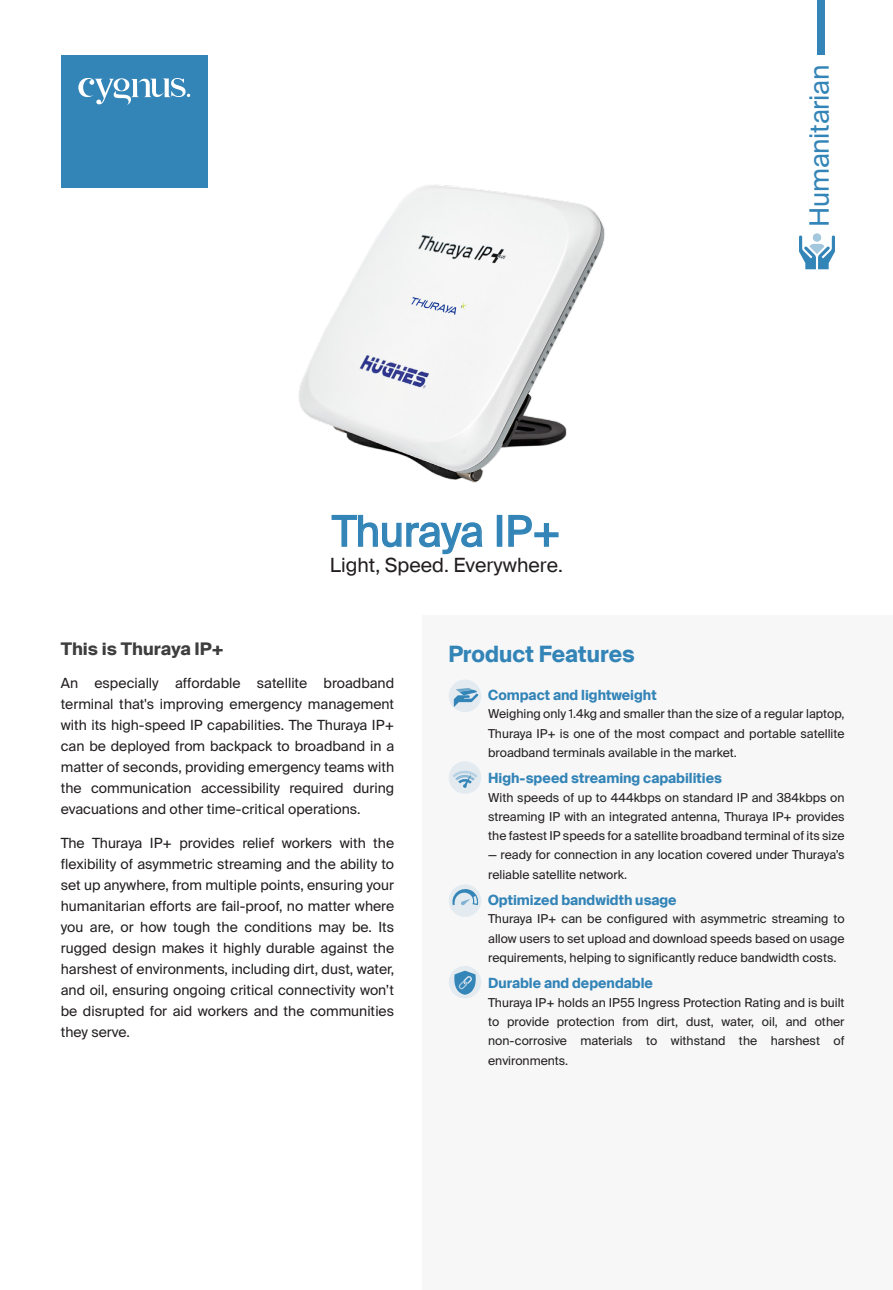
<style>
.page{position:relative;width:893px;height:1290px;background:#fff}
.page>*{position:absolute;margin:0;border:0;box-sizing:border-box;transform-origin:0 0}
.t1{font:42.18px "Suisse Intl";letter-spacing:-.005em;color:#3384b7}
.t2{font:26.6px "Suisse Intl";letter-spacing:-.01em;color:#3384b7}
.t3{font:700 22.75px "Suisse Intl";color:#3384b7;scale:.95 1}
.t4{font:19.78px "Suisse Intl";color:#231f20}
.t5{font:700 17.5px "Suisse Intl";color:#3e3e3f}
.t6{font:700 14.17px "Suisse Intl";color:#3384b7;scale:.95 1}
.t7{font:14px/21px "Suisse Intl";color:#231f20;text-align:justify}
.t8{font:12.25px/19.2px "Suisse Intl";color:#231f20;text-align:justify}
</style>
<div class="page">
<div style="left:61px;top:56px;width:147px;height:132px;background:#3384b7"></div>
<svg style="left:78px;top:78px;width:112px;height:27px"></svg>
<img style="left:298px;top:185px;width:307px;height:298px">
<svg style="left:331px;top:514px;width:152px;height:41px"></svg>
<div style="left:497px;top:515px;width:5px;height:32px;border:1px solid #3384b7"></div>
<svg style="left:508px;top:514px;width:51px;height:33px"></svg>
<div style="left:817px;top:0;width:7px;height:55px;background:#3384b7"></div>
<svg style="left:799px;top:233px;width:36px;height:36px"></svg>
<div style="left:422px;top:616px;width:471px;height:674px;background:#f7f7f8"></div>
<div style="left:449px;top:761px;width:32px;height:33px;background:#e3ebf1;border-radius:50%"></div>
<svg style="left:452px;top:771px;width:26px;height:17px"></svg>
<div style="left:449px;top:884px;width:32px;height:33px;background:#e3ebf1;border-radius:50%"></div>
<svg style="left:452px;top:889px;width:27px;height:16px"></svg>
<div style="left:449px;top:966px;width:32px;height:32px;background:#e3ebf1;border-radius:50%"></div>
<svg style="left:454px;top:971px;width:22px;height:24px"></svg>
<div style="left:449px;top:679px;width:32px;height:33px;background:#e3ebf1;border-radius:50%"></div>
<svg style="left:454px;top:688px;width:24px;height:19px"></svg>
<h1 class="t1" style="left:332px;top:507px;width:230px">Thuraya IP+</h1>
<h3 class="t4" style="left:330px;top:553px;width:234px">Light, Speed. Everywhere.</h3>
<h2 class="t2" style="left:804px;top:227px;width:164px;rotate:-90deg">Humanitarian</h2>
<p class="t5" style="left:61px;top:639px;width:164px">This is Thuraya IP+</p>
<p class="t7" style="left:61px;top:673px;width:335px">An especially affordable satellite broadband terminal that's improving emergency management with its high-speed IP capabilities. The Thuraya IP+ can be deployed from backpack to broadband in a matter of seconds, providing emergency teams with the communication accessibility required during evacuations and other time-critical operations.</p>
<p class="t7" style="left:61px;top:832px;width:335px">The Thuraya IP+ provides relief workers with the flexibility of asymmetric streaming and the ability to set up anywhere, from multiple points, ensuring your humanitarian efforts are fail-proof, no matter where you are, or how tough the conditions may be. Its rugged design makes it highly durable against the harshest of environments, including dirt, dust, water, and oil, ensuring ongoing critical connectivity won’t be disrupted for aid workers and the communities they serve.</p>
<h3 class="t3" style="left:448px;top:641px;width:198px">Product Features</h3>
<p class="t6" style="left:488px;top:686px;width:179px">Compact and lightweight</p>
<p class="t8" style="left:488px;top:704px;width:358px">Weighing only 1.4kg and smaller than the size of a regular laptop, Thuraya IP+ is one of the most compact and portable satellite broadband terminals available in the market.</p>
<p class="t6" style="left:488px;top:770px;width:248px">High-speed streaming capabilities</p>
<p class="t8" style="left:488px;top:788px;width:358px">With speeds of up to 444kbps on standard IP and 384kbps on streaming IP with an integrated antenna, Thuraya IP+ provides the fastest IP speeds for a satellite broadband terminal of its size</p>
<p class="t8" style="left:488px;top:845px;width:358px">— ready for connection in any location covered under Thuraya’s reliable satellite network.</p>
<p class="t6" style="left:488px;top:892px;width:200px">Optimized bandwidth usage</p>
<p class="t8" style="left:488px;top:909px;width:358px">Thuraya IP+ can be configured with asymmetric streaming to allow users to set upload and download speeds based on usage requirements, helping to significantly reduce bandwidth costs.</p>
<p class="t6" style="left:488px;top:975px;width:175px">Durable and dependable</p>
<p class="t8" style="left:488px;top:993px;width:358px">Thuraya IP+ holds an IP55 Ingress Protection Rating and is built to provide protection from dirt, dust, water, oil, and other non-corrosive materials to withstand the harshest of environments.</p>
</div>
